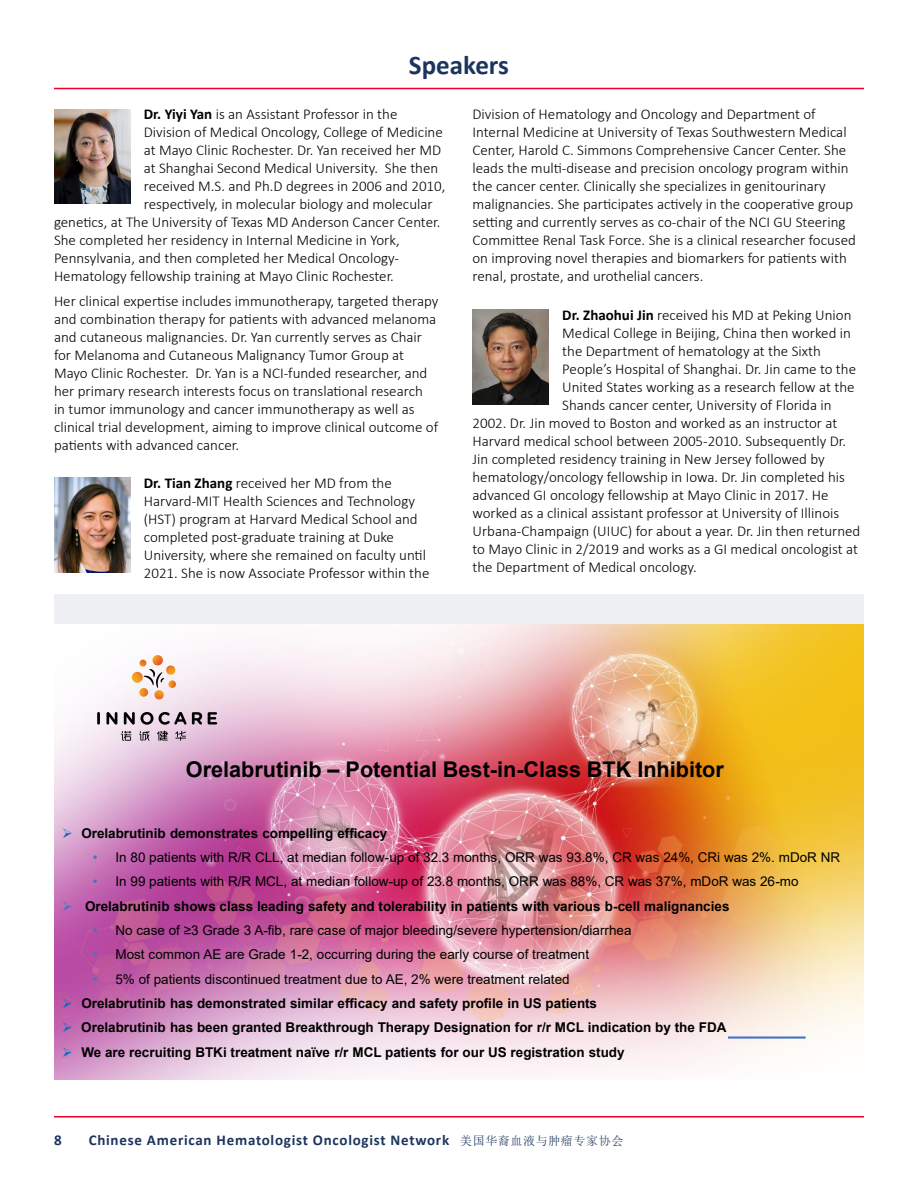
<style>
.page{position:relative;width:918px;height:1188px;background:#fff}
.page>*{position:absolute;margin:0;border:0;box-sizing:border-box;transform-origin:0 0}
._18_-_H1_w_rule{font:700 27px "Calibri";color:#1c355e}
.t1{font:700 21.6px "Arial";color:#000}
._18_-_body_with_lead{font:300 15px/18px "Calibri";color:#000}
.t2{font:700 15px "Calibri";letter-spacing:.05em;color:#1c355e}
.t3{font:13.5px "Arial";color:#000}
.t4{font:700 13.5px "Arial";color:#000}
.s1{font-weight:700}
.s2{color:#0070c0}
.s3{color:#4472c4}
.s4{font-family:"Sim Sun";font-weight:400;font-size:12px}
</style>
<div class="page">
<hr style="left:54px;top:1116px;width:810px;height:2px;background:#ea002a">
<div style="left:54px;top:594px;width:810px;height:486px;background:#eff0f4"></div>
<img style="left:54px;top:624px;width:810px;height:456px">
<svg style="left:131px;top:655px;width:45px;height:45px"></svg>
<svg style="left:97px;top:712px;width:3px;height:13px"></svg>
<svg style="left:107px;top:712px;width:10px;height:13px"></svg>
<svg style="left:124px;top:712px;width:29px;height:13px"></svg>
<svg style="left:159px;top:712px;width:43px;height:13px"></svg>
<svg style="left:208px;top:712px;width:9px;height:12px"></svg>
<svg style="left:121px;top:731px;width:10px;height:10px"></svg>
<svg style="left:139px;top:731px;width:11px;height:10px"></svg>
<svg style="left:157px;top:731px;width:11px;height:10px"></svg>
<svg style="left:175px;top:731px;width:11px;height:10px"></svg>
<hr style="left:728px;top:1036px;width:78px;height:3px;background:#4472c4">
<img style="left:54px;top:109px;width:76px;height:95px">
<img style="left:54px;top:478px;width:76px;height:94px">
<hr style="left:54px;top:88px;width:810px;height:1px;background:#ea002a">
<img style="left:472px;top:309px;width:77px;height:95px">
<p class="_18_-_H1_w_rule" style="left:409px;top:46px;width:102px">Speakers</p>
<p class="_18_-_body_with_lead" style="left:472px;top:105px;width:385px">Division of Hematology and Oncology and Department of Internal Medicine at University of Texas Southwestern Medical Center, Harold C. Simmons Comprehensive Cancer Center. She leads the multi-disease and precision oncology program within the cancer center. Clinically she specializes in genitourinary malignancies. She participates actively in the cooperative group setting and currently serves as co-chair of the NCI GU Steering Committee Renal Task Force. She is a clinical researcher focused on improving novel therapies and biomarkers for patients with renal, prostate, and urothelial cancers.</p>
<p class="_18_-_body_with_lead" style="left:562px;top:305px;width:291px"><span class="s1">Dr. Zhaohui Jin</span> received his MD at Peking Union</p>
<p class="_18_-_body_with_lead" style="left:562px;top:323px;width:290px">Medical College in Beijing, China then worked in</p>
<p class="_18_-_body_with_lead" style="left:562px;top:341px;width:260px">the Department of hematology at the Sixth</p>
<p class="_18_-_body_with_lead" style="left:562px;top:359px;width:295px">People’s Hospital of Shanghai. Dr. Jin came to the</p>
<p class="_18_-_body_with_lead" style="left:562px;top:377px;width:294px">United States working as a research fellow at the</p>
<p class="_18_-_body_with_lead" style="left:562px;top:395px;width:271px">Shands cancer center, University of Florida in</p>
<p class="_18_-_body_with_lead" style="left:472px;top:413px;width:366px">2002. Dr. Jin moved to Boston and worked as an instructor at</p>
<p class="_18_-_body_with_lead" style="left:472px;top:431px;width:375px">Harvard medical school between 2005-2010. Subsequently Dr.</p>
<p class="_18_-_body_with_lead" style="left:472px;top:449px;width:354px">Jin completed residency training in New Jersey followed by</p>
<p class="_18_-_body_with_lead" style="left:472px;top:467px;width:374px">hematology/oncology fellowship in Iowa. Dr. Jin completed his</p>
<p class="_18_-_body_with_lead" style="left:472px;top:485px;width:358px">advanced GI oncology fellowship at Mayo Clinic in 2017. He</p>
<p class="_18_-_body_with_lead" style="left:472px;top:503px;width:368px">worked as a clinical assistant professor at University of Illinois</p>
<p class="_18_-_body_with_lead" style="left:472px;top:521px;width:389px">Urbana-Champaign (UIUC) for about a year. Dr. Jin then returned</p>
<p class="_18_-_body_with_lead" style="left:472px;top:539px;width:387px">to Mayo Clinic in 2/2019 and works as a GI medical oncologist at</p>
<p class="_18_-_body_with_lead" style="left:472px;top:557px;width:226px">the Department of Medical oncology.</p>
<p class="_18_-_body_with_lead" style="left:144px;top:105px;width:255px"><span class="s1">Dr. Yiyi Yan</span> is an Assistant Professor in the</p>
<p class="_18_-_body_with_lead" style="left:144px;top:123px;width:301px">Division of Medical Oncology, College of Medicine</p>
<p class="_18_-_body_with_lead" style="left:144px;top:141px;width:299px">at Mayo Clinic Rochester. Dr. Yan received her MD</p>
<p class="_18_-_body_with_lead" style="left:144px;top:159px;width:296px">at Shanghai Second Medical University. She then</p>
<p class="_18_-_body_with_lead" style="left:144px;top:177px;width:303px">received M.S. and Ph.D degrees in 2006 and 2010,</p>
<p class="_18_-_body_with_lead" style="left:144px;top:195px;width:290px">respectively, in molecular biology and molecular</p>
<p class="_18_-_body_with_lead" style="left:54px;top:213px;width:388px">genetics, at The University of Texas MD Anderson Cancer Center.</p>
<p class="_18_-_body_with_lead" style="left:54px;top:231px;width:347px">She completed her residency in Internal Medicine in York,</p>
<p class="_18_-_body_with_lead" style="left:54px;top:249px;width:347px">Pennsylvania, and then completed her Medical Oncology-</p>
<p class="_18_-_body_with_lead" style="left:54px;top:267px;width:341px">Hematology fellowship training at Mayo Clinic Rochester.</p>
<p class="_18_-_body_with_lead" style="left:54px;top:292px;width:386px">Her clinical expertise includes immunotherapy, targeted therapy and combination therapy for patients with advanced melanoma and cutaneous malignancies. Dr. Yan currently serves as Chair for Melanoma and Cutaneous Malignancy Tumor Group at Mayo Clinic Rochester. Dr. Yan is a NCI-funded researcher, and her primary research interests focus on translational research<br>in tumor immunology and cancer immunotherapy as well as clinical trial development, aiming to improve clinical outcome of patients with advanced cancer.</p>
<p class="_18_-_body_with_lead" style="left:144px;top:474px;width:287px"><span class="s1">Dr. Tian Zhang</span> received her MD from the Harvard-MIT Health Sciences and Technology (HST) program at Harvard Medical School and completed post-graduate training at Duke University, where she remained on faculty until 2021. She is now Associate Professor within the</p>
<p class="t1" style="left:186px;top:754px;width:540px">Orelabrutinib – Potential Best-in-Class BTK Inhibitor</p>
<p class="t4" style="left:62px;top:824px;width:327px"><span class="s2">➢</span> Orelabrutinib demonstrates compelling efficacy</p>
<p class="t3" style="left:93px;top:848px;width:749px"><span class="s3">•</span> In 80 patients with R/R CLL, at median follow-up of 32.3 months, ORR was 93.8%, CR was 24%, CRi was 2%. mDoR NR</p>
<p class="t3" style="left:93px;top:872px;width:707px"><span class="s3">•</span> In 99 patients with R/R MCL, at median follow-up of 23.8 months, ORR was 88%, CR was 37%, mDoR was 26-mo</p>
<p class="t4" style="left:62px;top:896px;width:669px"><span class="s3">➢</span> Orelabrutinib shows class leading safety and tolerability in patients with various b-cell malignancies</p>
<p class="t3" style="left:93px;top:921px;width:540px"><span class="s3">•</span> No case of ≥3 Grade 3 A-fib, rare case of major bleeding/severe hypertension/diarrhea</p>
<p class="t3" style="left:93px;top:945px;width:498px"><span class="s3">•</span> Most common AE are Grade 1-2, occurring during the early course of treatment</p>
<p class="t3" style="left:93px;top:970px;width:478px"><span class="s3">•</span> 5% of patients discontinued treatment due to AE, 2% were treatment related</p>
<p class="t4" style="left:62px;top:994px;width:536px"><span class="s2">➢</span> Orelabrutinib has demonstrated similar efficacy and safety profile in US patients</p>
<p class="t4" style="left:62px;top:1018px;width:666px"><span class="s2">➢</span> Orelabrutinib has been granted Breakthrough Therapy Designation for r/r MCL indication by the FDA</p>
<p class="t4" style="left:62px;top:1042px;width:564px"><span class="s2">➢</span> We are recruiting BTKi treatment naïve r/r MCL patients for our US registration study</p>
<p class="t2" style="left:54px;top:1130px;width:9px">8</p>
<p class="t2" style="left:89px;top:1130px;width:536px">Chinese American Hematologist Oncologist Network <span class="s4">美国华裔血液与肿瘤专家协会</span></p>
</div>
